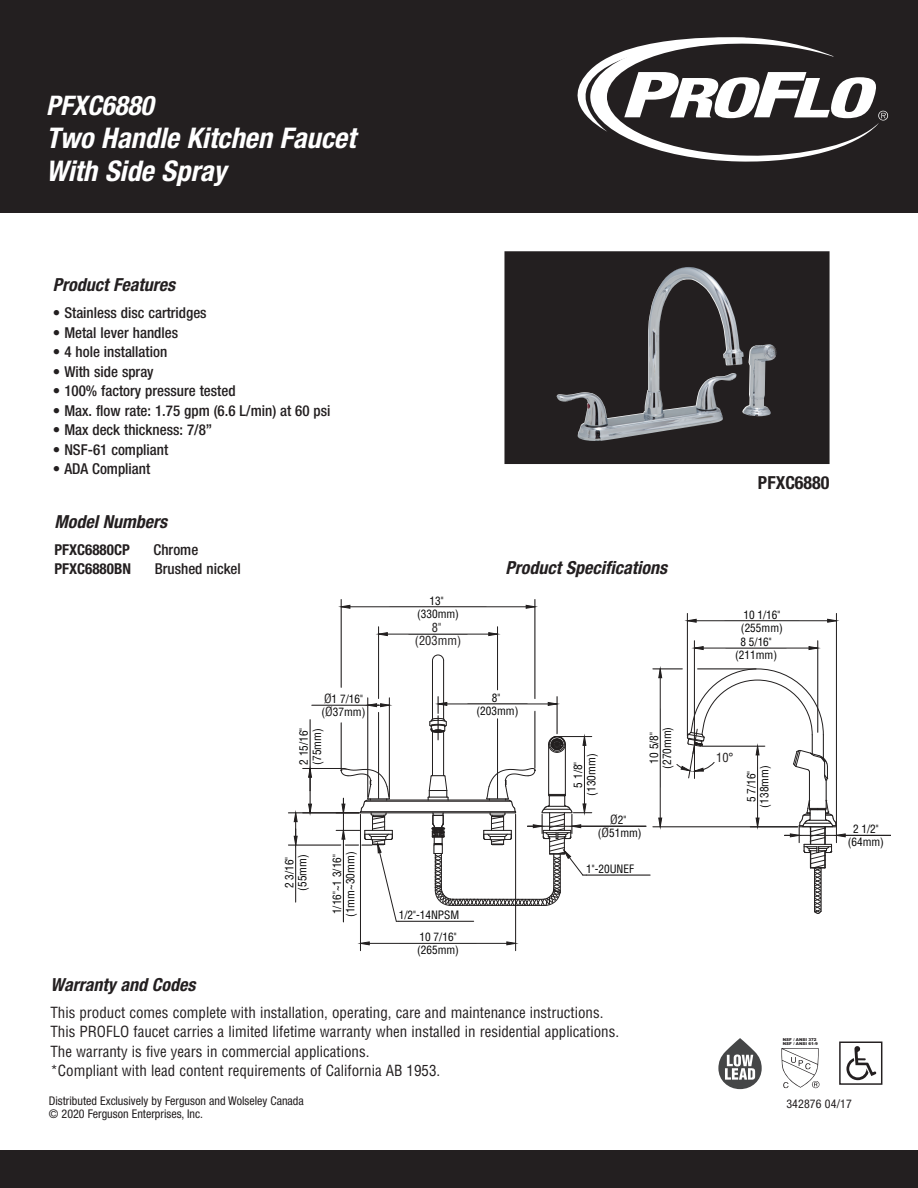
<style>
.page{position:relative;width:918px;height:1188px;background:#fff}
.page>*{position:absolute;margin:0;border:0;box-sizing:border-box;transform-origin:0 0}
.t1{font:italic 700 condensed 28.5px/33px "Helvetica Neue";color:#fff}
.t2{font:italic 700 condensed 27px "Helvetica Neue";color:#fff}
.t3{font:italic 700 condensed 18px "Helvetica Neue";color:#231f20}
.t4{font:700 condensed 18px "Helvetica Neue";color:#231f20}
.t5{font:condensed 15px/19.5px "Helvetica";color:#231f20}
.t6{font:500 condensed 15px "Helvetica Neue";color:#231f20}
.t7{font:700 condensed 15px "Helvetica Neue";color:#231f20}
.t8{font:condensed 12.45px/13.2px "Helvetica";color:#221f1f;text-align:center}
.t9{font:condensed 12px/13.5px "Helvetica Neue";color:#231f20}
.t10{font:condensed 11.25px/13.2px "Helvetica";color:#030303;text-align:center}
.t11{font:900 4.05px/4.1px "Arial";color:#231f20}
.s1{font-size:12.45px;color:#221f1f}
</style>
<div class="page">
<div style="left:0;top:1150px;width:918px;height:38px;background:#231f20"></div>
<div style="left:0;top:0;width:918px;height:213px;background:#231f20"></div>
<svg style="left:577px;top:37px;width:311px;height:125px"></svg>
<div style="left:505px;top:252px;width:324px;height:211px;background:#231f20"></div>
<div style="left:504px;top:251px;width:326px;height:213px;border:2px solid #231f20"></div>
<img style="left:557px;top:268px;width:166px;height:173px">
<svg style="left:718px;top:1038px;width:44px;height:51px"></svg>
<svg style="left:781px;top:1048px;width:38px;height:40px"></svg>
<svg style="left:846px;top:1046px;width:30px;height:34px"></svg>
<div style="left:839px;top:1042px;width:43px;height:43px;border:1px solid #231f20"></div>
<hr style="left:341px;top:723px;width:1px;height:45px;background:#221f1f">
<hr style="left:341px;top:599px;width:1px;height:88px;background:#221f1f">
<hr style="left:535px;top:711px;width:1px;height:57px;background:#221f1f">
<hr style="left:535px;top:599px;width:1px;height:100px;background:#221f1f">
<hr style="left:341px;top:607px;width:194px;height:1px;background:#221f1f">
<svg style="left:341px;top:605px;width:9px;height:4px"></svg>
<svg style="left:526px;top:605px;width:10px;height:4px"></svg>
<hr style="left:303px;top:768px;width:39px;height:1px;background:#221f1f">
<hr style="left:310px;top:720px;width:1px;height:71px;background:#221f1f">
<svg style="left:308px;top:769px;width:4px;height:44px"></svg>
<hr style="left:389px;top:698px;width:1px;height:99px;background:#221f1f">
<hr style="left:368px;top:698px;width:1px;height:99px;background:#221f1f">
<hr style="left:312px;top:705px;width:67px;height:1px;background:#221f1f">
<svg style="left:367px;top:703px;width:23px;height:4px"></svg>
<hr style="left:818px;top:641px;width:1px;height:91px;background:#221f1f">
<hr style="left:694px;top:641px;width:1px;height:103px;background:#221f1f">
<hr style="left:694px;top:648px;width:124px;height:1px;background:#221f1f">
<svg style="left:808px;top:646px;width:10px;height:4px"></svg>
<svg style="left:694px;top:646px;width:10px;height:4px"></svg>
<hr style="left:836px;top:613px;width:1px;height:212px;background:#221f1f">
<hr style="left:687px;top:613px;width:1px;height:123px;background:#221f1f">
<hr style="left:687px;top:620px;width:149px;height:1px;background:#221f1f">
<svg style="left:827px;top:619px;width:9px;height:4px"></svg>
<svg style="left:687px;top:619px;width:10px;height:4px"></svg>
<hr style="left:557px;top:826px;width:89px;height:1px;background:#221f1f">
<hr style="left:558px;top:736px;width:34px;height:1px;background:#221f1f">
<hr style="left:584px;top:737px;width:1px;height:76px;background:#221f1f">
<svg style="left:582px;top:737px;width:5px;height:9px"></svg>
<hr style="left:360px;top:814px;width:1px;height:137px;background:#221f1f">
<hr style="left:515px;top:814px;width:1px;height:137px;background:#221f1f">
<hr style="left:360px;top:943px;width:156px;height:1px;background:#221f1f">
<svg style="left:361px;top:941px;width:9px;height:4px"></svg>
<svg style="left:506px;top:941px;width:10px;height:4px"></svg>
<hr style="left:557px;top:697px;width:1px;height:37px;background:#221f1f">
<hr style="left:438px;top:704px;width:119px;height:1px;background:#221f1f">
<svg style="left:548px;top:702px;width:10px;height:4px"></svg>
<hr style="left:818px;top:835px;width:73px;height:1px;background:#221f1f">
<hr style="left:497px;top:719px;width:1px;height:80px;background:#221f1f">
<hr style="left:497px;top:627px;width:1px;height:63px;background:#221f1f">
<hr style="left:378px;top:712px;width:1px;height:87px;background:#221f1f">
<hr style="left:378px;top:627px;width:1px;height:72px;background:#221f1f">
<hr style="left:379px;top:634px;width:119px;height:1px;background:#221f1f">
<svg style="left:488px;top:632px;width:9px;height:4px"></svg>
<svg style="left:378px;top:632px;width:10px;height:4px"></svg>
<hr style="left:288px;top:813px;width:71px;height:1px;background:#221f1f">
<hr style="left:288px;top:845px;width:53px;height:1px;background:#221f1f">
<hr style="left:295px;top:829px;width:1px;height:73px;background:#221f1f">
<svg style="left:294px;top:812px;width:4px;height:34px"></svg>
<hr style="left:399px;top:921px;width:75px;height:1px;background:#221f1f">
<hr style="left:586px;top:875px;width:64px;height:1px;background:#221f1f">
<hr style="left:432px;top:661px;width:1px;height:58px;background:#221f1f">
<hr style="left:432px;top:732px;width:1px;height:44px;background:#221f1f">
<hr style="left:443px;top:661px;width:1px;height:58px;background:#221f1f">
<hr style="left:443px;top:732px;width:1px;height:44px;background:#221f1f">
<hr style="left:360px;top:813px;width:156px;height:1px;background:#221f1f">
<hr style="left:360px;top:811px;width:156px;height:1px;background:#221f1f">
<hr style="left:365px;top:801px;width:146px;height:1px;background:#221f1f">
<hr style="left:368px;top:800px;width:140px;height:1px;background:#221f1f">
<hr style="left:548px;top:745px;width:1px;height:49px;background:#221f1f">
<svg style="left:429px;top:697px;width:18px;height:43px"></svg>
<hr style="left:565px;top:745px;width:1px;height:49px;background:#221f1f">
<svg style="left:548px;top:736px;width:18px;height:17px"></svg>
<svg style="left:432px;top:654px;width:12px;height:7px"></svg>
<svg style="left:336px;top:768px;width:63px;height:154px"></svg>
<svg style="left:428px;top:768px;width:164px;height:138px"></svg>
<svg style="left:653px;top:668px;width:193px;height:246px"></svg>
<h2 class="t2" style="left:46px;top:89px;width:109px">PFXC6880</h2>
<h1 class="t1" style="left:46px;top:121px;width:311px">Two Handle Kitchen Faucet<br>With Side Spray</h1>
<p class="t3" style="left:53px;top:274px;width:124px">Product Features</p>
<p class="t6" style="left:53px;top:304px;width:155px">• Stainless disc cartridges</p>
<p class="t6" style="left:53px;top:323px;width:127px">• Metal lever handles</p>
<p class="t6" style="left:53px;top:343px;width:116px">• 4 hole installation</p>
<p class="t6" style="left:53px;top:362px;width:102px">• With side spray</p>
<p class="t6" style="left:53px;top:382px;width:184px">• 100% factory pressure tested</p>
<p class="t6" style="left:53px;top:401px;width:279px">• Max. flow rate: 1.75 gpm (6.6 L/min) at 60 psi</p>
<p class="t6" style="left:53px;top:421px;width:161px">• Max deck thickness: 7/8”</p>
<p class="t6" style="left:53px;top:440px;width:117px">• NSF-61 compliant</p>
<p class="t6" style="left:53px;top:460px;width:99px">• ADA Compliant</p>
<p class="t3" style="left:54px;top:510px;width:114px">Model Numbers</p>
<p class="t7" style="left:54px;top:540px;width:77px">PFXC6880CP</p>
<p class="t6" style="left:154px;top:540px;width:46px">Chrome</p>
<p class="t7" style="left:54px;top:560px;width:78px">PFXC6880BN</p>
<p class="t6" style="left:155px;top:560px;width:88px">Brushed nickel</p>
<p class="t3" style="left:505px;top:557px;width:163px">Product Specifications</p>
<p class="t10" style="left:417px;top:594px;width:44px">13" (330mm)</p>
<p class="t10" style="left:322px;top:692px;width:45px;text-align:left"><span class="s1">Ø</span>1 7/16" (<span class="s1">Ø</span>37mm)</p>
<p class="t8" style="left:415px;top:621px;width:48px">8" (203mm)</p>
<p class="t10" style="left:477px;top:691px;width:44px">8" (203mm)</p>
<p class="t4" style="left:758px;top:472px;width:73px">PFXC6880</p>
<p class="t10" style="left:741px;top:608px;width:44px;text-align:left">10 1/16" (255mm)</p>
<p class="t10" style="left:735px;top:635px;width:44px">8 5/16" (211mm)</p>
<p class="t10" style="left:297px;top:765px;width:38px;text-align:left;rotate:-90deg">2 15/16" (75mm)</p>
<p class="t10" style="left:283px;top:891px;width:38px;text-align:left;rotate:-90deg">2 3/16" (55mm)</p>
<p class="t10" style="left:330px;top:917px;width:67px;text-align:left;rotate:-90deg">1/16"~1 3/16" (1mm~30mm)</p>
<p class="t10" style="left:399px;top:908px;width:62px">1/2"-14NPSM</p>
<p class="t10" style="left:417px;top:930px;width:44px;text-align:left">10 7/16" (265mm)</p>
<p class="t10" style="left:647px;top:769px;width:44px;rotate:-90deg">10 5/8" (270mm)</p>
<p class="t10" style="left:571px;top:796px;width:44px;rotate:-90deg">5 1/8" (130mm)</p>
<p class="t8" style="left:716px;top:751px;width:19px">10°</p>
<p class="t10" style="left:598px;top:813px;width:45px"><span class="s1">Ø</span>2" (<span class="s1">Ø</span>51mm)</p>
<p class="t10" style="left:586px;top:862px;width:49px">1"-20UNEF</p>
<p class="t3" style="left:50px;top:974px;width:147px">Warranty and Codes</p>
<p class="t5" style="left:50px;top:1002px;width:570px">This product comes complete with installation, operating, care and maintenance instructions.<br>This PROFLO faucet carries a limited lifetime warranty when installed in residential applications.<br>The warranty is five years in commercial applications.<br>*Compliant with lead content requirements of California AB 1953.</p>
<p class="t10" style="left:744px;top:808px;width:44px;rotate:-90deg">5 7/16" (138mm)</p>
<p class="t11" style="left:783px;top:1038px;width:37px">NSF / ANSI 372<br>NSF / ANSI 61-9</p>
<p class="t10" style="left:848px;top:822px;width:38px">2 1/2" (64mm)</p>
<p class="t9" style="left:49px;top:1094px;width:257px">Distributed Exclusively by Ferguson and Wolseley Canada © 2020 Ferguson Enterprises, Inc.</p>
<p class="t9" style="left:786px;top:1097px;width:67px">342876 04/17</p>
</div>
